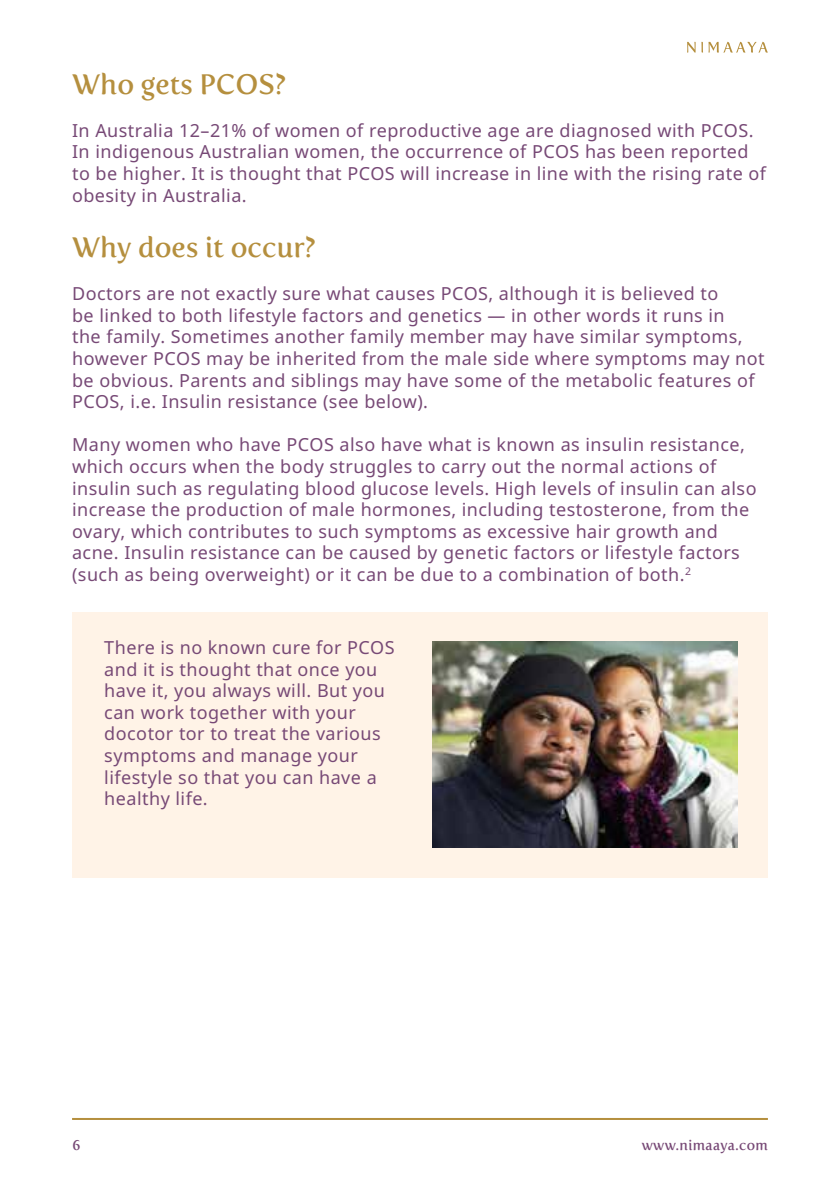
<style>
.page{position:relative;width:840px;height:1191px;background:#fff}
.page>*{position:absolute;margin:0;border:0;box-sizing:border-box;transform-origin:0 0}
.t1{font:28px "Fertigo Pro";color:#b58f3e}
.t2{font:18px/21.6px "Noto Sans UI";letter-spacing:.025em;color:#774976}
.t3{font:14px "Fertigo Pro";letter-spacing:.025em;color:#774976}
</style>
<div class="page">
<hr style="left:72px;top:1118px;width:695px;height:2px;background:#b58f3e">
<svg style="left:687px;top:42px;width:8px;height:11px"></svg>
<svg style="left:708px;top:42px;width:59px;height:11px"></svg>
<div style="left:72px;top:612px;width:695px;height:265px;background:#fff3e7"></div>
<img style="left:432px;top:642px;width:305px;height:205px">
<h1 class="t1" style="left:72px;top:67px;width:215px">Who gets PCOS?</h1>
<p class="t2" style="left:72px;top:119px;width:695px">In Australia 12–21% of women of reproductive age are diagnosed with PCOS.<br>In indigenous Australian women, the occurrence of PCOS has been reported to be higher. It is thought that PCOS will increase in line with the rising rate of obesity in Australia.</p>
<h1 class="t1" style="left:72px;top:231px;width:245px">Why does it occur?</h1>
<p class="t2" style="left:72px;top:282px;width:693px">Doctors are not exactly sure what causes PCOS, although it is believed to<br>be linked to both lifestyle factors and genetics — in other words it runs in<br>the family. Sometimes another family member may have similar symptoms, however PCOS may be inherited from the male side where symptoms may not be obvious. Parents and siblings may have some of the metabolic features of PCOS, i.e. Insulin resistance (see below).</p>
<p class="t2" style="left:72px;top:433px;width:685px">Many women who have PCOS also have what is known as insulin resistance, which occurs when the body struggles to carry out the normal actions of insulin such as regulating blood glucose levels. High levels of insulin can also increase the production of male hormones, including testosterone, from the ovary, which contributes to such symptoms as excessive hair growth and acne. Insulin resistance can be caused by genetic factors or lifestyle factors (such as being overweight) or it can be due to a combination of both.<sup>2</sup></p>
<p class="t2" style="left:104px;top:636px;width:291px">There is no known cure for PCOS and it is thought that once you have it, you always will. But you can work together with your docotor tor to treat the various symptoms and manage your lifestyle so that you can have a healthy life.</p>
<p class="t3" style="left:72px;top:1137px;width:10px">6</p>
<p class="t3" style="left:641px;top:1137px;width:128px">www.nimaaya.com</p>
</div>
